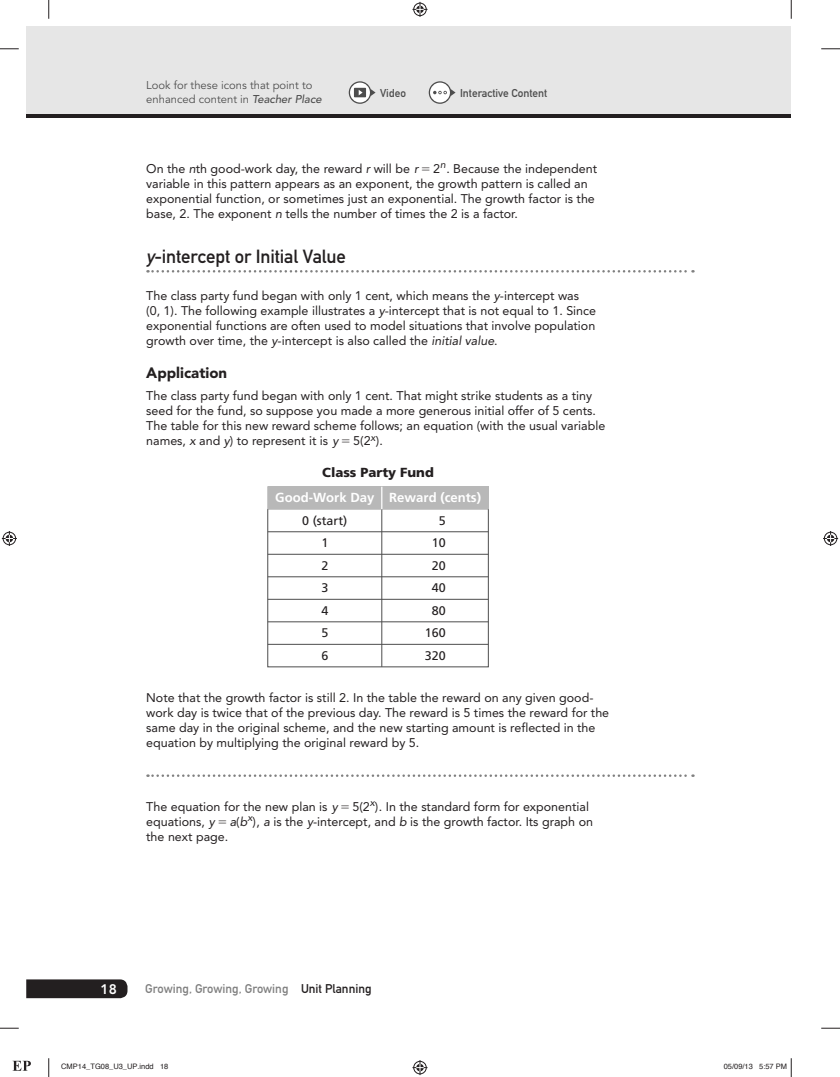
<style>
.page{position:relative;width:840px;height:1077px;background:#fff}
.page>*{position:absolute;margin:0;border:0;box-sizing:border-box;transform-origin:0 0}
.t1{font:18.75px "DIN Mittelschrift Std";letter-spacing:-.005em;color:#231f20}
.t2{font:900 15px "Avenir LT Std";color:#231f20}
.t3{font:800 13.75px "Avenir LT Std";color:#fff}
.t4{font:700 13.12px "Frutiger LT Std";color:#fff}
.t5{font:900 13.12px "Frutiger LT Std";color:#231f20}
.t6{font:12.5px/15px "Avenir LT Std";color:#231f20}
.t7{font:12.5px "DIN Mittelschrift Std";color:#808080}
.t8{font:12.5px/22.5px "Frutiger LT Std";color:#231f20;text-align:center}
.t9{font:11.25px/13.8px "Avenir LT Std";color:#4d4d4d}
.t10{font:11.25px "DIN Mittelschrift Std";color:#4d4d4d}
.t11{font:7.5px "Helvetica";color:#231f20}
.s1{font-weight:500;font-style:italic}
.s2{font-style:italic}
.s3{font-family:"Pearson MATHPRO02"}
.s4{color:#231f20}
</style>
<div class="page">
<div style="left:26px;top:88px;width:765px;height:30px;background:#231f20"></div>
<div style="left:26px;top:26px;width:765px;height:88px;background:#e6e6e6"></div>
<svg style="left:148px;top:270px;width:545px;height:2px"></svg>
<svg style="left:148px;top:774px;width:545px;height:2px"></svg>
<div style="left:268px;top:486px;width:220px;height:23px;background:#b8b8b8"></div>
<div style="left:267px;top:509px;width:222px;height:158px;border:1px solid #4d4d4d"></div>
<hr style="left:268px;top:621px;width:220px;height:1px;background:#4d4d4d">
<hr style="left:268px;top:576px;width:220px;height:1px;background:#4d4d4d">
<hr style="left:268px;top:554px;width:220px;height:1px;background:#4d4d4d">
<hr style="left:268px;top:531px;width:220px;height:1px;background:#4d4d4d">
<hr style="left:268px;top:599px;width:220px;height:1px;background:#4d4d4d">
<hr style="left:268px;top:644px;width:220px;height:1px;background:#4d4d4d">
<hr style="left:381px;top:509px;width:1px;height:157px;background:#4d4d4d">
<svg style="left:381px;top:486px;width:1px;height:23px"></svg>
<svg style="left:26px;top:979px;width:102px;height:18px;background:#2b2828"></svg>
<svg style="left:349px;top:81px;width:27px;height:23px"></svg>
<svg style="left:429px;top:81px;width:27px;height:23px"></svg>
<svg style="left:0;top:48px;width:19px;height:2px"></svg>
<svg style="left:821px;top:48px;width:19px;height:2px"></svg>
<svg style="left:0;top:1027px;width:19px;height:1px"></svg>
<svg style="left:821px;top:1027px;width:19px;height:1px"></svg>
<svg style="left:48px;top:0;width:2px;height:19px"></svg>
<svg style="left:48px;top:1058px;width:2px;height:18px"></svg>
<svg style="left:790px;top:0;width:2px;height:19px"></svg>
<svg style="left:412px;top:2px;width:16px;height:15px"></svg>
<svg style="left:412px;top:1060px;width:16px;height:14px"></svg>
<svg style="left:2px;top:531px;width:15px;height:15px"></svg>
<svg style="left:823px;top:531px;width:15px;height:15px"></svg>
<svg style="left:790px;top:1058px;width:2px;height:18px"></svg>
<svg style="left:12px;top:1060px;width:19px;height:10px"></svg>
<p class="t9" style="left:146px;top:78px;width:177px">Look for these icons that point to enhanced content in <span class="s1">Teacher Place</span></p>
<p class="t10" style="left:380px;top:86px;width:28px">Video</p>
<p class="t10" style="left:460px;top:86px;width:89px">Interactive Content</p>
<p class="t6" style="left:146px;top:161px;width:452px">On the <span class="s2">n</span>th good-work day, the reward <span class="s2">r</span> will be <span class="s2">r</span> <span class="s3">=</span> 2<sup>n</sup>. Because the independent variable in this pattern appears as an exponent, the growth pattern is called an exponential function, or sometimes just an exponential. The growth factor is the base, 2. The exponent <span class="s2">n</span> tells the number of times the 2 is a factor.</p>
<p class="t1" style="left:146px;top:245px;width:201px"><span class="s2">y</span>-intercept or Initial Value</p>
<p class="t6" style="left:146px;top:288px;width:451px">The class party fund began with only 1 cent, which means the <span class="s2">y</span>-intercept was<br>(0, 1). The following example illustrates a <span class="s2">y</span>-intercept that is not equal to 1. Since exponential functions are often used to model situations that involve population growth over time, the <span class="s2">y</span>-intercept is also called the <span class="s2">initial value</span>.</p>
<p class="t2" style="left:146px;top:363px;width:82px">Application</p>
<p class="t6" style="left:146px;top:388px;width:461px">The class party fund began with only 1 cent. That might strike students as a tiny seed for the fund, so suppose you made a more generous initial offer of 5 cents.<br>The table for this new reward scheme follows; an equation (with the usual variable names, <span class="s2">x</span> and <span class="s2">y</span>) to represent it is <span class="s2">y</span> <span class="s3">=</span> 5(2<sup>x</sup>).</p>
<p class="t5" style="left:322px;top:464px;width:113px">Class Party Fund</p>
<p class="t4" style="left:389px;top:489px;width:93px">Reward (cents)</p>
<p class="t4" style="left:275px;top:489px;width:101px">Good-Work Day</p>
<p class="t8" style="left:302px;top:509px;width:47px">0 (start)<br>1<br>2<br>3<br>4<br>5<br>6</p>
<p class="t8" style="left:425px;top:509px;width:22px;text-align:right">5<br>10<br>20<br>40<br>80<br>160<br>320</p>
<p class="t6" style="left:146px;top:690px;width:465px">Note that the growth factor is still 2. In the table the reward on any given good&shy;work day is twice that of the previous day. The reward is 5 times the reward for the same day in the original scheme, and the new starting amount is reflected in the equation by multiplying the original reward by 5.</p>
<p class="t6" style="left:146px;top:798px;width:448px">The equation for the new plan is <span class="s2">y</span> <span class="s3">=</span> 5(2<sup>x</sup>). In the standard form for exponential equations, <span class="s2">y</span> <span class="s3">=</span> <span class="s2">a</span>(<span class="s2">b</span><sup>x</sup>), <span class="s2">a</span> is the <span class="s2">y</span>-intercept, and <span class="s2">b</span> is the growth factor. Its graph on the next page.</p>
<p class="t3" style="left:101px;top:980px;width:18px">18</p>
<p class="t7" style="left:145px;top:981px;width:228px">Growing, Growing, Growing <span class="s4">Unit Planning</span></p>
<p class="t11" style="left:61px;top:1060px;width:109px">CMP14_TG08_U3_UP.indd 18</p>
<p class="t11" style="left:724px;top:1060px;width:65px">05/09/13 5:57 PM</p>
</div>
